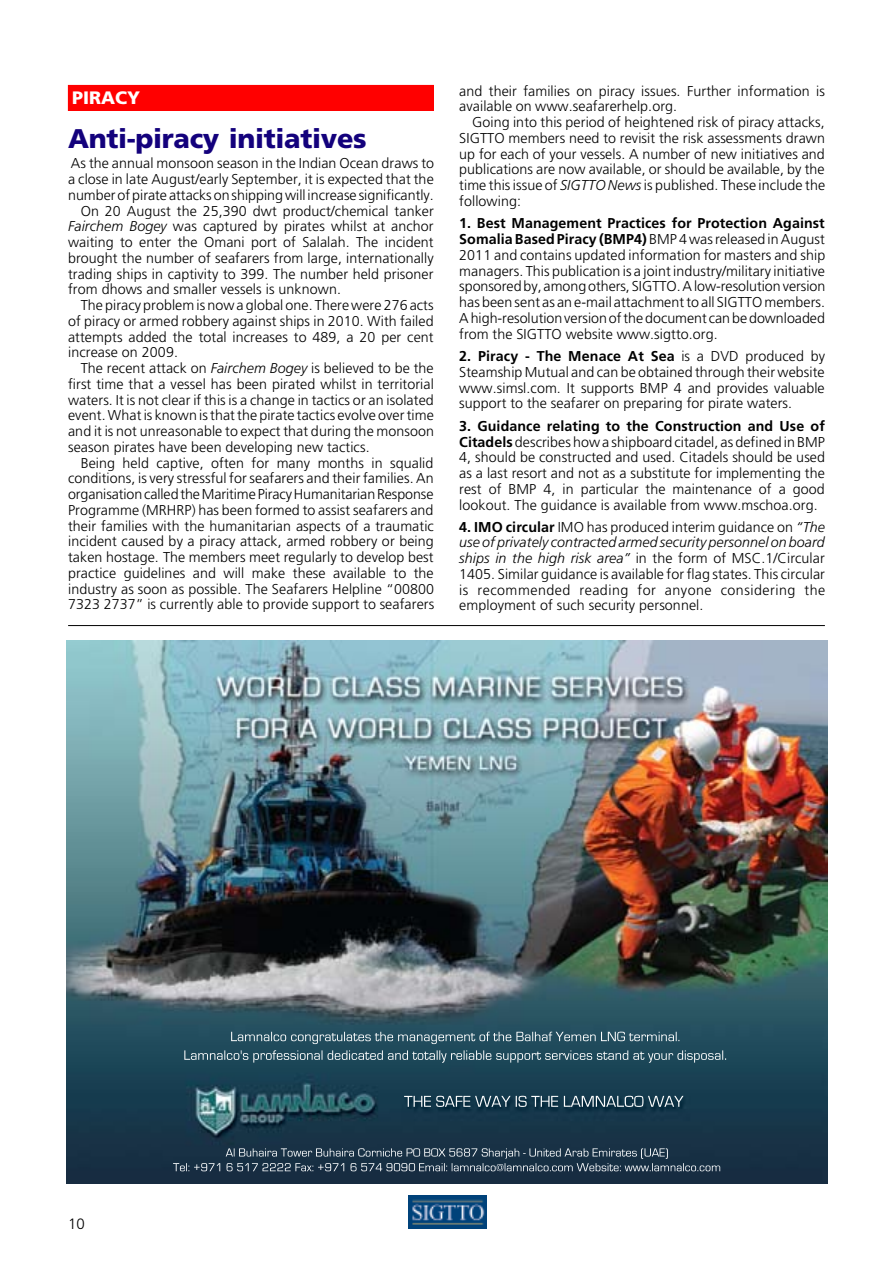
<style>
.page{position:relative;width:893px;height:1263px;background:#fff}
.page>*{position:absolute;margin:0;border:0;box-sizing:border-box;transform-origin:0 0}
.t1{font:900 27px "Frutiger";letter-spacing:-.01em;color:#13017c}
.t2{font:900 18px "Frutiger";color:#fff}
.t3{font:300 15px "Frutiger";color:#000}
.t4{font:300 14.25px/15.8px "Frutiger";letter-spacing:.005em;color:#000;text-align:justify}
.s1{font-style:italic}
.s2{font-weight:700}
</style>
<div class="page">
<img style="left:408px;top:1196px;width:79px;height:33px">
<div style="left:68px;top:85px;width:365px;height:25px;background:#f00"></div>
<div style="left:68px;top:85px;width:366px;height:26px;border:1px solid #f00"></div>
<hr style="left:68px;top:625px;width:757px;height:1px;background:#000">
<img style="left:67px;top:641px;width:761px;height:542px">
<p class="t2" style="left:72px;top:87px;width:70px">PIRACY</p>
<h1 class="t1" style="left:68px;top:123px;width:300px">Anti-piracy initiatives</h1>
<p class="t4" style="left:71px;top:155px;width:365px">As the annual monsoon season in the Indian Ocean draws to</p>
<p class="t4" style="left:68px;top:171px;width:367px">a close in late August/early September, it is expected that the</p>
<p class="t4" style="left:68px;top:187px;width:367px">number of pirate attacks on shipping will increase significantly.</p>
<p class="t4" style="left:81px;top:203px;width:355px">On 20 August the 25,390 dwt product/chemical tanker</p>
<p class="t4" style="left:68px;top:218px;width:367px"><span class="s1">Fairchem Bogey</span> was captured by pirates whilst at anchor</p>
<p class="t4" style="left:68px;top:234px;width:367px">waiting to enter the Omani port of Salalah. The incident</p>
<p class="t4" style="left:68px;top:250px;width:367px">brought the number of seafarers from large, internationally</p>
<p class="t4" style="left:68px;top:266px;width:367px">trading ships in captivity to 399. The number held prisoner</p>
<p class="t4" style="left:68px;top:281px;width:274px">from dhows and smaller vessels is unknown.</p>
<p class="t4" style="left:81px;top:297px;width:354px">The piracy problem is now a global one. There were 276 acts</p>
<p class="t4" style="left:68px;top:313px;width:367px">of piracy or armed robbery against ships in 2010. With failed</p>
<p class="t4" style="left:68px;top:329px;width:367px">attempts added the total increases to 489, a 20 per cent</p>
<p class="t4" style="left:68px;top:344px;width:111px">increase on 2009.</p>
<p class="t4" style="left:81px;top:360px;width:354px">The recent attack on <span class="s1">Fairchem Bogey</span> is believed to be the</p>
<p class="t4" style="left:68px;top:376px;width:367px">first time that a vessel has been pirated whilst in territorial</p>
<p class="t4" style="left:68px;top:392px;width:367px">waters. It is not clear if this is a change in tactics or an isolated</p>
<p class="t4" style="left:68px;top:408px;width:367px">event. What is known is that the pirate tactics evolve over time</p>
<p class="t4" style="left:68px;top:423px;width:367px">and it is not unreasonable to expect that during the monsoon</p>
<p class="t4" style="left:68px;top:439px;width:303px">season pirates have been developing new tactics.</p>
<p class="t4" style="left:81px;top:455px;width:354px">Being held captive, often for many months in squalid</p>
<p class="t4" style="left:68px;top:471px;width:367px">conditions, is very stressful for seafarers and their families. An</p>
<p class="t4" style="left:68px;top:486px;width:367px">organisation called the Maritime Piracy Humanitarian Response</p>
<p class="t4" style="left:68px;top:502px;width:367px">Programme (MRHRP) has been formed to assist seafarers and</p>
<p class="t4" style="left:68px;top:518px;width:367px">their families with the humanitarian aspects of a traumatic</p>
<p class="t4" style="left:68px;top:534px;width:367px">incident caused by a piracy attack, armed robbery or being</p>
<p class="t4" style="left:68px;top:549px;width:367px">taken hostage. The members meet regularly to develop best</p>
<p class="t4" style="left:68px;top:565px;width:367px">practice guidelines and will make these available to the</p>
<p class="t4" style="left:68px;top:581px;width:367px">industry as soon as possible. The Seafarers Helpline “00800</p>
<p class="t4" style="left:68px;top:597px;width:368px">7323 2737” is currently able to provide support to seafarers</p>
<p class="t4" style="left:459px;top:83px;width:367px">and their families on piracy issues. Further information is available on www.seafarerhelp.org.</p>
<p class="t4" style="left:459px;top:114px;width:367px;text-indent:13px">Going into this period of heightened risk of piracy attacks, SIGTTO members need to revisit the risk assessments drawn up for each of your vessels. A number of new initiatives and publications are now available, or should be available, by the time this issue of <span class="s1">SIGTTO News</span> is published. These include the following:</p>
<p class="t4" style="left:459px;top:216px;width:367px"><span class="s2">1. Best Management Practices for Protection Against Somalia Based Piracy (BMP4)</span> BMP 4 was released in August 2011 and contains updated information for masters and ship managers. This publication is a joint industry/military initiative sponsored by, among others, SIGTTO. A low-resolution version has been sent as an e-mail attachment to all SIGTTO members.<br>A high-resolution version of the document can be downloaded from the SIGTTO website www.sigtto.org.</p>
<p class="t4" style="left:459px;top:348px;width:367px"><span class="s2">2. Piracy - The Menace At Sea</span> is a DVD produced by Steamship Mutual and can be obtained through their website www.simsl.com. It supports BMP 4 and provides valuable support to the seafarer on preparing for pirate waters.</p>
<p class="t4" style="left:459px;top:418px;width:367px"><span class="s2">3. Guidance relating to the Construction and Use of Citadels</span> describes how a shipboard citadel, as defined in BMP 4, should be constructed and used. Citadels should be used as a last resort and not as a substitute for implementing the rest of BMP 4, in particular the maintenance of a good lookout. The guidance is available from www.mschoa.org.</p>
<p class="t4" style="left:459px;top:519px;width:367px"><span class="s2">4. IMO circular</span> IMO has produced interim guidance on <span class="s1">“The use of privately contracted armed security personnel on board ships in the high risk area”</span> in the form of MSC.1/Circular 1405. Similar guidance is available for flag states. This circular is recommended reading for anyone considering the employment of such security personnel.</p>
<p class="t3" style="left:68px;top:1215px;width:18px">10</p>
</div>
